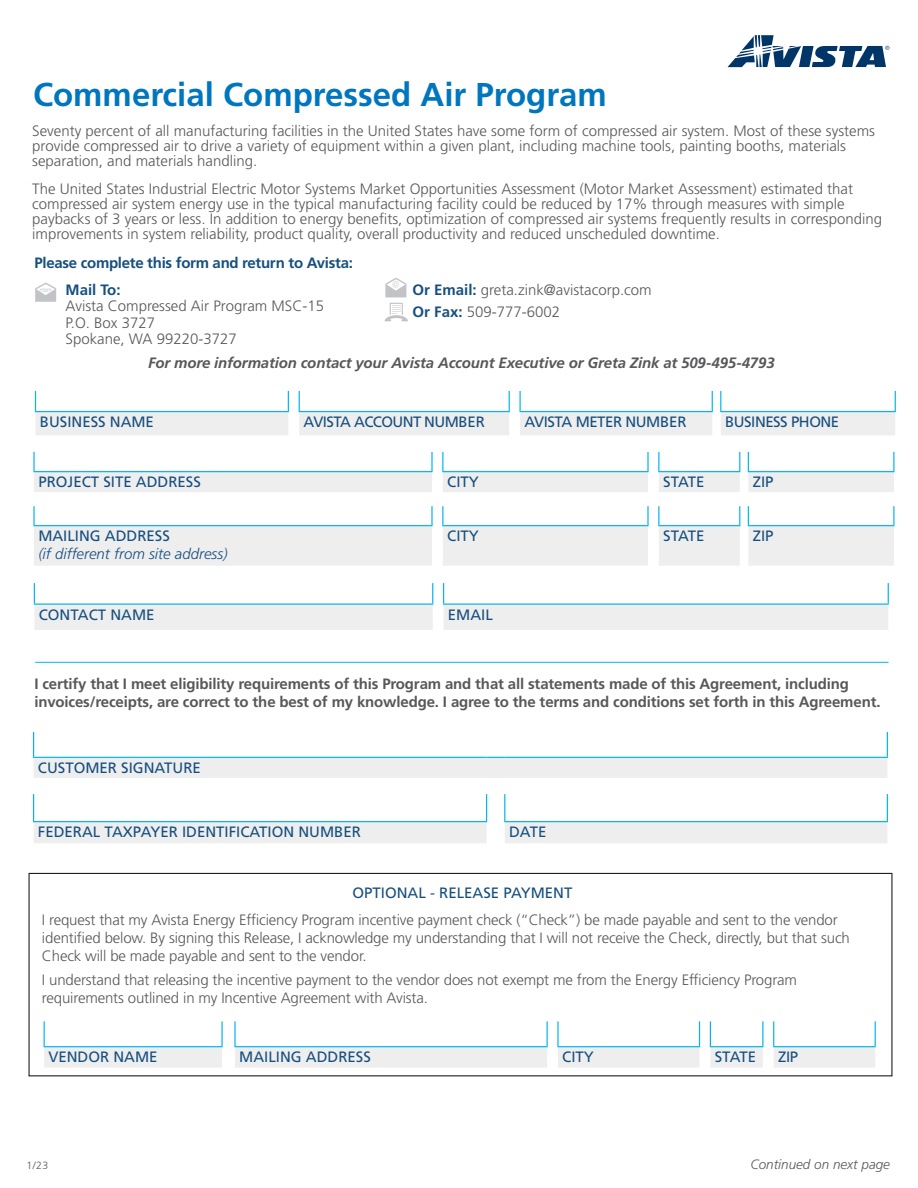
<style>
.page{position:relative;width:918px;height:1188px;background:#fff}
.page>*{position:absolute;margin:0;border:0;box-sizing:border-box;transform-origin:0 0}
.header_-1__9{font:700 33px "Frutiger LT Std";color:#0076be}
.copy__9{font:300 15px/15px "Frutiger LT Std";color:#57585a}
.copy__9-2{font:700 15px/18px "Frutiger LT Std";letter-spacing:-.01em;color:#57585a}
.table_-_text_under{font:15px "Frutiger LT Std";color:#164f7e}
.copy__9-3{font:italic 700 15px "Frutiger LT Std";letter-spacing:-.01em;color:#57585a}
.copy__9-4{font:700 15px "Frutiger LT Std";letter-spacing:-.02em;color:#164f7e}
.table_-_text_under-2{font:italic 300 15px/18px "Frutiger LT Std";color:#164f7e}
.table_-_text_under-3{font:15px "Frutiger LT Std";letter-spacing:-.03em;color:#164f7e}
.table_-_text_under-4{font:15px "Frutiger LT Std";letter-spacing:-.04em;color:#164f7e}
.t1{font:italic 300 13.5px "Frutiger LT Std";color:#57585a}
.t2{font:300 10.5px "Frutiger LT Std";color:#57585a}
.s1{font-weight:700;color:#164f7e}
.s2{font-weight:400;font-style:normal}
</style>
<div class="page">
<svg style="left:727px;top:35px;width:163px;height:32px"></svg>
<svg style="left:35px;top:282px;width:22px;height:20px"></svg>
<svg style="left:385px;top:277px;width:22px;height:20px"></svg>
<svg style="left:385px;top:303px;width:23px;height:18px"></svg>
<svg style="left:35px;top:391px;width:861px;height:44px"></svg>
<hr style="left:720px;top:411px;width:176px;height:1px;background:#00b6ef">
<svg style="left:34px;top:583px;width:855px;height:47px"></svg>
<hr style="left:443px;top:604px;width:446px;height:1px;background:#00b6ef">
<svg style="left:34px;top:472px;width:860px;height:94px;fill:#eeeeef"></svg>
<svg style="left:33px;top:452px;width:2px;height:19px"></svg>
<svg style="left:431px;top:452px;width:2px;height:19px"></svg>
<hr style="left:33px;top:471px;width:400px;height:1px;background:#00b6ef">
<svg style="left:442px;top:452px;width:1px;height:19px"></svg>
<svg style="left:647px;top:452px;width:2px;height:19px"></svg>
<hr style="left:442px;top:471px;width:207px;height:1px;background:#00b6ef">
<svg style="left:658px;top:452px;width:1px;height:19px"></svg>
<svg style="left:739px;top:452px;width:1px;height:19px"></svg>
<hr style="left:658px;top:471px;width:82px;height:1px;background:#00b6ef">
<svg style="left:748px;top:452px;width:1px;height:19px"></svg>
<svg style="left:893px;top:452px;width:1px;height:19px"></svg>
<hr style="left:748px;top:471px;width:146px;height:1px;background:#00b6ef">
<svg style="left:33px;top:506px;width:2px;height:19px"></svg>
<svg style="left:431px;top:506px;width:2px;height:19px"></svg>
<hr style="left:33px;top:525px;width:400px;height:1px;background:#00b6ef">
<svg style="left:442px;top:506px;width:1px;height:19px"></svg>
<svg style="left:647px;top:506px;width:2px;height:19px"></svg>
<hr style="left:442px;top:525px;width:207px;height:1px;background:#00b6ef">
<svg style="left:658px;top:506px;width:1px;height:19px"></svg>
<svg style="left:739px;top:506px;width:1px;height:19px"></svg>
<hr style="left:658px;top:525px;width:82px;height:1px;background:#00b6ef">
<svg style="left:748px;top:506px;width:1px;height:19px"></svg>
<svg style="left:893px;top:506px;width:1px;height:19px"></svg>
<hr style="left:748px;top:525px;width:146px;height:1px;background:#00b6ef">
<svg style="left:34px;top:758px;width:853px;height:85px"></svg>
<svg style="left:887px;top:732px;width:1px;height:25px"></svg>
<svg style="left:33px;top:732px;width:1px;height:25px"></svg>
<hr style="left:33px;top:757px;width:454px;height:1px;background:#00b6ef">
<svg style="left:487px;top:757px;width:18px;height:1px"></svg>
<hr style="left:505px;top:757px;width:383px;height:1px;background:#00b6ef">
<svg style="left:33px;top:794px;width:1px;height:27px"></svg>
<svg style="left:486px;top:794px;width:1px;height:27px"></svg>
<hr style="left:33px;top:821px;width:454px;height:1px;background:#00b6ef">
<svg style="left:504px;top:794px;width:1px;height:27px"></svg>
<svg style="left:887px;top:794px;width:1px;height:27px"></svg>
<hr style="left:504px;top:821px;width:384px;height:1px;background:#00b6ef">
<div style="left:28px;top:873px;width:864px;height:203px;border:1px solid #231f20"></div>
<svg style="left:44px;top:1021px;width:832px;height:47px"></svg>
<hr style="left:773px;top:1046px;width:103px;height:1px;background:#00b6ef">
<hr style="left:35px;top:662px;width:854px;height:1px;background:#00b6ef">
<p class="header_-1__9" style="left:33px;top:75px;width:575px">Commercial Compressed Air Program</p>
<p class="copy__9" style="left:32px;top:123px;width:844px">Seventy percent of all manufacturing facilities in the United States have some form of compressed air system. Most of these systems provide compressed air to drive a variety of equipment within a given plant, including machine tools, painting booths, materials separation, and materials handling.</p>
<p class="copy__9" style="left:32px;top:182px;width:851px">The United States Industrial Electric Motor Systems Market Opportunities Assessment (Motor Market Assessment) estimated that compressed air system energy use in the typical manufacturing facility could be reduced by 17% through measures with simple paybacks of 3 years or less. In addition to energy benefits, optimization of compressed air systems frequently results in corresponding improvements in system reliability, product quality, overall productivity and reduced unscheduled downtime.</p>
<p class="copy__9-4" style="left:35px;top:254px;width:320px">Please complete this form and return to Avista:</p>
<p class="copy__9-4" style="left:66px;top:281px;width:57px">Mail To:</p>
<p class="copy__9" style="left:66px;top:299px;width:260px">Avista Compressed Air Program MSC-15</p>
<p class="copy__9" style="left:66px;top:315px;width:91px">P.O. Box 3727</p>
<p class="copy__9" style="left:66px;top:332px;width:173px">Spokane, WA 99220-3727</p>
<p class="copy__9" style="left:413px;top:282px;width:241px"><span class="s1">Or Email:</span> greta.zink@avistacorp.com</p>
<p class="copy__9" style="left:413px;top:305px;width:149px"><span class="s1">Or Fax:</span> 509-777-6002</p>
<p class="copy__9-3" style="left:148px;top:354px;width:628px">For more information contact your Avista Account Executive or Greta Zink at 509-495-4793</p>
<p class="table_-_text_under" style="left:40px;top:413px;width:116px">BUSINESS NAME</p>
<p class="table_-_text_under-4" style="left:304px;top:413px;width:183px">AVISTA ACCOUNT NUMBER</p>
<p class="table_-_text_under-3" style="left:524px;top:413px;width:164px">AVISTA METER NUMBER</p>
<p class="table_-_text_under-3" style="left:725px;top:413px;width:116px">BUSINESS PHONE</p>
<p class="table_-_text_under" style="left:38px;top:473px;width:164px">PROJECT SITE ADDRESS</p>
<p class="table_-_text_under" style="left:447px;top:473px;width:33px">CITY</p>
<p class="table_-_text_under" style="left:663px;top:473px;width:43px">STATE</p>
<p class="table_-_text_under" style="left:753px;top:473px;width:22px">ZIP</p>
<p class="table_-_text_under-2" style="left:38px;top:527px;width:191px"><span class="s2">MAILING ADDRESS<br></span>(if different from site address)</p>
<p class="table_-_text_under" style="left:447px;top:527px;width:33px">CITY</p>
<p class="table_-_text_under" style="left:663px;top:527px;width:43px">STATE</p>
<p class="table_-_text_under" style="left:753px;top:527px;width:22px">ZIP</p>
<p class="table_-_text_under" style="left:39px;top:606px;width:117px">CONTACT NAME</p>
<p class="table_-_text_under" style="left:448px;top:606px;width:46px">EMAIL</p>
<p class="copy__9-2" style="left:34px;top:674px;width:848px">I certify that I meet eligibility requirements of this Program and that all statements made of this Agreement, including invoices/receipts, are correct to the best of my knowledge. I agree to the terms and conditions set forth in this Agreement.</p>
<p class="table_-_text_under" style="left:38px;top:759px;width:165px">CUSTOMER SIGNATURE</p>
<p class="table_-_text_under" style="left:38px;top:823px;width:325px">FEDERAL TAXPAYER IDENTIFICATION NUMBER</p>
<p class="table_-_text_under" style="left:509px;top:823px;width:39px">DATE</p>
<p class="table_-_text_under" style="left:352px;top:884px;width:221px">OPTIONAL - RELEASE PAYMENT</p>
<p class="copy__9" style="left:42px;top:911px;width:809px;line-height:18px">I request that my Avista Energy Efficiency Program incentive payment check (“Check”) be made payable and sent to the vendor identified below. By signing this Release, I acknowledge my understanding that I will not receive the Check, directly, but that such<br>Check will be made payable and sent to the vendor.</p>
<p class="copy__9" style="left:42px;top:971px;width:757px;line-height:18px">I understand that releasing the incentive payment to the vendor does not exempt me from the Energy Efficiency Program requirements outlined in my Incentive Agreement with Avista.</p>
<p class="table_-_text_under" style="left:48px;top:1048px;width:111px">VENDOR NAME</p>
<p class="table_-_text_under" style="left:239px;top:1048px;width:133px">MAILING ADDRESS</p>
<p class="table_-_text_under" style="left:562px;top:1048px;width:33px">CITY</p>
<p class="table_-_text_under" style="left:715px;top:1048px;width:43px">STATE</p>
<p class="table_-_text_under" style="left:778px;top:1048px;width:22px">ZIP</p>
<p class="t2" style="left:26px;top:1159px;width:24px">1/23</p>
<p class="t1" style="left:750px;top:1157px;width:141px">Continued on next page</p>
</div>
